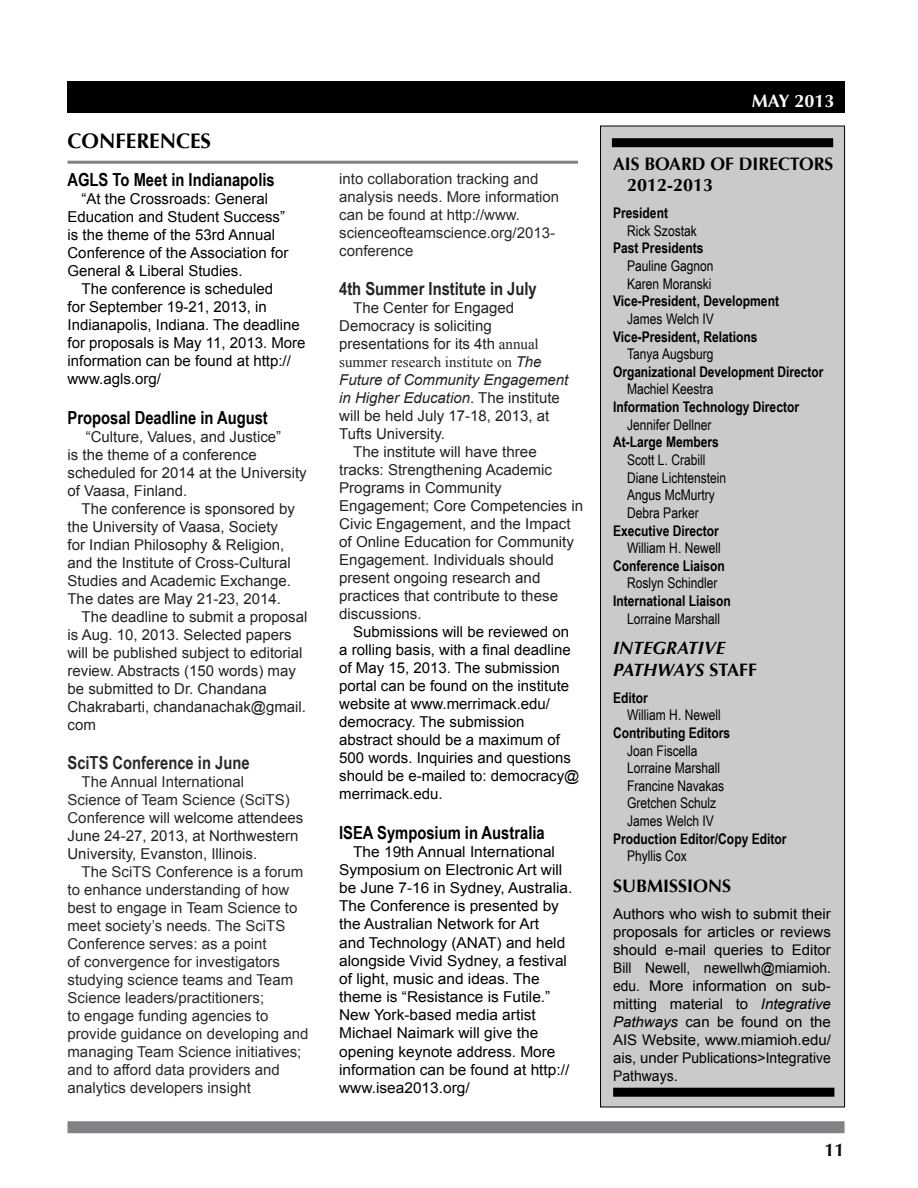
<style>
.page{position:relative;width:918px;height:1188px;background:#fff}
.page>*{position:absolute;margin:0;border:0;box-sizing:border-box;transform-origin:0 0}
.t1{font:700 21px "Optima";color:#000}
.t2{font:700 18px "Arial Narrow";color:#000}
.t3{font:700 18px/21.6px "Optima";color:#000}
.t4{font:italic 700 18px/21.6px "Optima";color:#000}
.t5{font:700 18px "Arial Narrow";color:#222}
.t6{font:700 18px "Arial Narrow";color:#282a2a}
.t7{font:700 18px "Optima";color:#fbfbfb}
.t8{font:700 18px "Optima";color:#0a0a0b}
.t9{font:15px/18px "Arial";color:#222}
.t10{font:15px/18px "Arial";color:#000}
.t11{font:15px/18px "Arial";color:#282a2a}
.t12{font:italic 15px "Arial";color:#222}
.t13{font:15px "Times New Roman";color:#222}
.t14{font:14.7px/17.7px "Arial Narrow";color:#000}
.t15{font:700 14.7px "Arial Narrow";color:#000}
.t16{font:14.7px/18px "Arial";color:#000;text-align:justify}
.s1{color:#282a2a}
.s2{font-family:"Times New Roman"}
.s3{font-family:"Arial";font-style:italic}
.s4{font-style:normal}
.s5{font-style:italic}
</style>
<div class="page">
<div style="left:601px;top:126px;width:244px;height:981px;background:#cacaca"></div>
<div style="left:600px;top:126px;width:245px;height:981px;border:1px solid #000"></div>
<div style="left:68px;top:81px;width:777px;height:32px;background:#000"></div>
<div style="left:68px;top:1121px;width:777px;height:12px;background:#808285"></div>
<div style="left:612px;top:138px;width:221px;height:9px;background:#000"></div>
<div style="left:613px;top:1088px;width:221px;height:9px;background:#000"></div>
<hr style="left:68px;top:161px;width:510px;height:3px;background:#808285">
<h1 class="t1" style="left:68px;top:129px;width:145px">CONFERENCES</h1>
<p class="t2" style="left:68px;top:169px;width:209px">AGLS To Meet in Indianapolis</p>
<p class="t10" style="left:68px;top:190px;width:222px;text-indent:14px">“At the Crossroads: General<br>Education and Student Success” is the theme of the 53rd Annual<br>Conference of the Association for<br>General &amp; Liberal Studies.</p>
<p class="t10" style="left:68px;top:280px;width:240px;text-indent:14px">The conference is scheduled<br>for September 19-21, 2013, in<br>Indianapolis, Indiana. The deadline for proposals is May 11, 2013. More information can be found at http:// www.agls.org/</p>
<p class="t2" style="left:68px;top:407px;width:202px">Proposal Deadline in August</p>
<p class="t9" style="left:68px;top:428px;width:241px;text-indent:18px">“Culture, Values, and Justice”<br>is the theme of a conference scheduled for 2014 at the University of Vaasa, Finland.</p>
<p class="t9" style="left:82px;top:500px;width:215px">The conference is sponsored by</p>
<p class="t9" style="left:68px;top:518px;width:212px">the University of Vaasa, Society</p>
<p class="t9" style="left:68px;top:536px;width:218px">for Indian Philosophy &amp; Religion,</p>
<p class="t9" style="left:68px;top:554px;width:225px">and the Institute of Cross-Cultural</p>
<p class="t9" style="left:68px;top:572px;width:225px">Studies and Academic Exchange.</p>
<p class="t9" style="left:68px;top:590px;width:215px">The dates are May 21-23, 2014.</p>
<p class="t9" style="left:82px;top:608px;width:227px">The deadline to submit a proposal</p>
<p class="t9" style="left:68px;top:626px;width:226px">is Aug. 10, 2013. Selected papers</p>
<p class="t9" style="left:68px;top:644px;width:237px">will be published subject to editorial</p>
<p class="t9" style="left:68px;top:662px;width:230px">review. Abstracts (150 words) may</p>
<p class="t9" style="left:68px;top:680px;width:201px">be submitted to Dr. Chandana</p>
<p class="t9" style="left:68px;top:698px;width:240px">Chakrabarti, chandanachak@gmail.</p>
<p class="t9" style="left:68px;top:716px;width:30px">com</p>
<p class="t6" style="left:68px;top:753px;width:184px">SciTS Conference in June</p>
<p class="t9" style="left:68px;top:773px;width:237px;text-indent:14px"><span class="s1">The Annual International<br>Science of Team Science (SciTS)<br>Conference</span> will welcome attendees<br>June 24-27, 2013, at Northwestern<br>University, Evanston, Illinois.</p>
<p class="t11" style="left:68px;top:863px;width:242px;text-indent:14px">The SciTS Conference is a forum to enhance understanding of how best to engage in Team Science to meet society’s needs. The SciTS<br>Conference serves: as a point<br>of convergence for investigators studying science teams and Team<br>Science leaders/practitioners;<br>to engage funding agencies to provide guidance on developing and managing Team Science initiatives; and to afford data providers and analytics developers insight</p>
<p class="t11" style="left:339px;top:169px;width:222px">into collaboration tracking and analysis needs. More information can be found at http://www. scienceofteamscience.org/2013- conference</p>
<p class="t5" style="left:339px;top:278px;width:199px">4th Summer Institute in July</p>
<p class="t9" style="left:339px;top:299px;width:201px;text-indent:14px">The Center for Engaged<br>Democracy is soliciting presentations for its 4th <span class="s2">annual</span></p>
<p class="t13" style="left:339px;top:352px;width:204px">summer research institute on <span class="s3">The</span></p>
<p class="t12" style="left:339px;top:370px;width:231px">Future of Community Engagement</p>
<p class="t12" style="left:339px;top:388px;width:222px">in Higher Education<span class="s4">. The institute</span></p>
<p class="t9" style="left:339px;top:407px;width:212px">will be held July 17-18, 2013, at</p>
<p class="t9" style="left:339px;top:425px;width:107px">Tufts University.</p>
<p class="t9" style="left:353px;top:443px;width:185px">The institute will have three</p>
<p class="t9" style="left:339px;top:461px;width:215px">tracks: Strengthening Academic</p>
<p class="t9" style="left:339px;top:479px;width:164px">Programs in Community</p>
<p class="t9" style="left:339px;top:497px;width:245px">Engagement; Core Competencies in</p>
<p class="t9" style="left:339px;top:515px;width:233px">Civic Engagement, and the Impact</p>
<p class="t9" style="left:339px;top:533px;width:236px">of Online Education for Community</p>
<p class="t9" style="left:339px;top:551px;width:216px">Engagement. Individuals should</p>
<p class="t9" style="left:339px;top:569px;width:203px">present ongoing research and</p>
<p class="t9" style="left:339px;top:587px;width:220px">practices that contribute to these</p>
<p class="t9" style="left:339px;top:605px;width:84px">discussions.</p>
<p class="t10" style="left:339px;top:623px;width:242px;text-indent:14px">Submissions will be reviewed on a rolling basis, with a final deadline of May 15, 2013. The submission portal can be found on the institute website at www.merrimack.edu/ democracy. The submission abstract should be a maximum of<br>500 words. Inquiries and questions should be e-mailed to: democracy@ merrimack.edu.</p>
<p class="t2" style="left:339px;top:822px;width:207px">ISEA Symposium in Australia</p>
<p class="t10" style="left:339px;top:843px;width:235px;text-indent:14px">The 19th Annual International<br>Symposium on Electronic Art will be June 7-16 in Sydney, Australia.<br>The Conference is presented by the Australian Network for Art<br>and Technology (ANAT) and held alongside Vivid Sydney, a festival of light, music and ideas. The theme is “Resistance is Futile.”<br>New York-based media artist<br>Michael Naimark will give the opening keynote address. More information can be found at http:// www.isea2013.org/</p>
<p class="t7" style="left:752px;top:90px;width:84px">MAY 2013</p>
<p class="t3" style="left:627px;top:153px;width:208px;text-indent:-14px">AIS BOARD OF DIRECTORS<br>2012-2013</p>
<p class="t15" style="left:613px;top:204px;width:56px">President</p>
<p class="t14" style="left:627px;top:222px;width:71px">Rick Szostak</p>
<p class="t15" style="left:613px;top:240px;width:92px">Past Presidents</p>
<p class="t14" style="left:627px;top:257px;width:88px">Pauline Gagnon<br>Karen Moranski</p>
<p class="t15" style="left:613px;top:293px;width:167px">Vice-President, Development</p>
<p class="t14" style="left:627px;top:310px;width:88px">James Welch IV</p>
<p class="t15" style="left:613px;top:328px;width:146px">Vice-President, Relations</p>
<p class="t14" style="left:627px;top:345px;width:88px">Tanya Augsburg</p>
<p class="t15" style="left:613px;top:363px;width:212px">Organizational Development Director</p>
<p class="t14" style="left:627px;top:380px;width:88px">Machiel Keestra</p>
<p class="t15" style="left:613px;top:398px;width:187px">Information Technology Director</p>
<p class="t14" style="left:627px;top:416px;width:86px">Jennifer Dellner</p>
<p class="t15" style="left:613px;top:434px;width:107px">At-Large Members</p>
<p class="t14" style="left:627px;top:451px;width:101px">Scott L. Crabill<br>Diane Lichtenstein<br>Angus McMurtry<br>Debra Parker</p>
<p class="t15" style="left:613px;top:522px;width:107px">Executive Director</p>
<p class="t14" style="left:627px;top:539px;width:95px">William H. Newell</p>
<p class="t15" style="left:613px;top:557px;width:113px">Conference Liaison</p>
<p class="t14" style="left:627px;top:574px;width:92px">Roslyn Schindler</p>
<p class="t15" style="left:613px;top:592px;width:119px">International Liaison</p>
<p class="t14" style="left:627px;top:610px;width:95px">Lorraine Marshall</p>
<p class="t4" style="left:613px;top:638px;width:145px">INTEGRATIVE<br>PATHWAYS <span class="s4">STAFF</span></p>
<p class="t15" style="left:613px;top:689px;width:36px">Editor</p>
<p class="t14" style="left:627px;top:706px;width:95px">William H. Newell</p>
<p class="t15" style="left:613px;top:724px;width:119px">Contributing Editors</p>
<p class="t14" style="left:627px;top:741px;width:99px">Joan Fiscella<br>Lorraine Marshall<br>Francine Navakas<br>Gretchen Schulz<br>James Welch IV</p>
<p class="t15" style="left:613px;top:830px;width:175px">Production Editor/Copy Editor</p>
<p class="t14" style="left:627px;top:847px;width:61px">Phyllis Cox</p>
<p class="t3" style="left:613px;top:875px;width:119px">SUBMISSIONS</p>
<p class="t16" style="left:613px;top:905px;width:219px">Authors who wish to submit their proposals for articles or reviews should e-mail queries to Editor Bill Newell, newellwh@miamioh. edu. More information on sub&shy;mitting material to <span class="s5">Integrative Pathways</span> can be found on the AIS Website, www.miamioh.edu/ ais, under Publications&gt;Integrative Pathways.</p>
<p class="t8" style="left:825px;top:1140px;width:22px">11</p>
</div>
